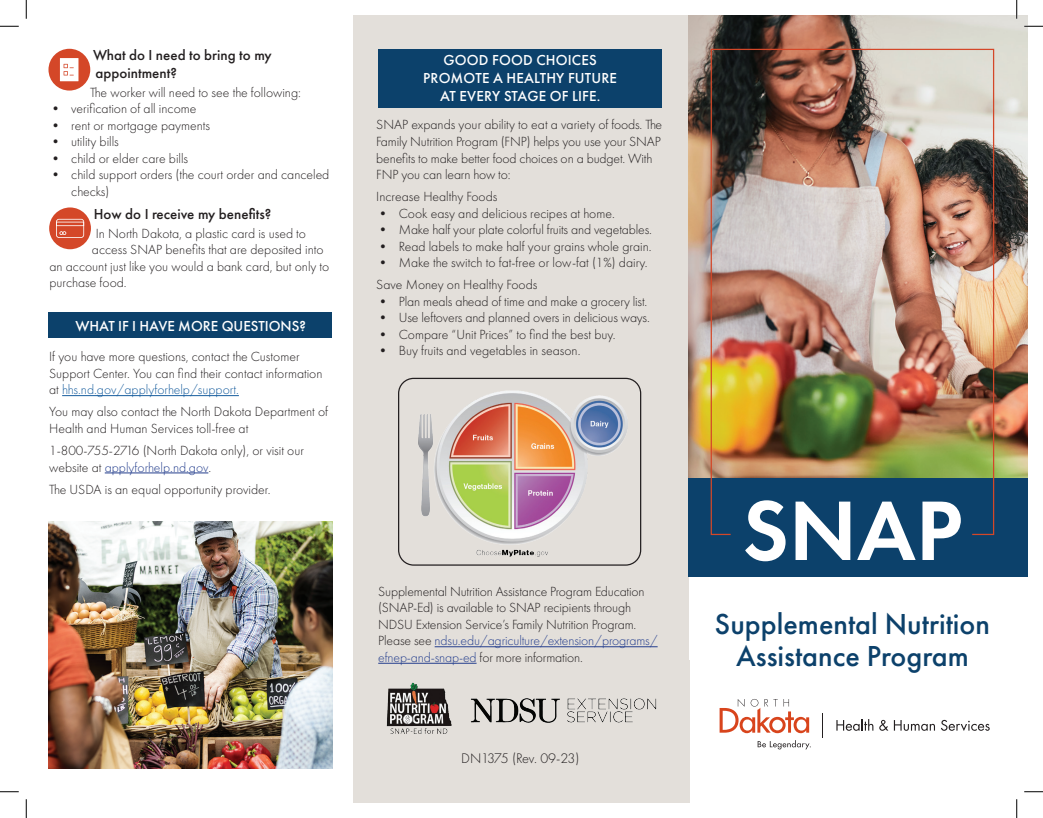
<style>
.page{position:relative;width:1043px;height:818px;background:#fff}
.page>*{position:absolute;margin:0;border:0;box-sizing:border-box;transform-origin:0 0}
.t1{font:600 87.5px "Futura PT";color:#fff}
.t2{font:500 30px/32.5px "Futura PT";color:#0c416b;text-align:center}
.t3{font:500 15px "Futura PT";letter-spacing:.01em;color:#fff}
.t4{font:500 15px/18px "Futura PT";color:#231f20}
.t5{font:300 14.38px "Futura PT";letter-spacing:-.04em;color:#231f20}
.t6{font:300 13.75px/16.5px "Futura PT";color:#231f20}
.s1{color:#175d9e}
.s2{color:#253f8e}
</style>
<div class="page">
<div style="left:353px;top:15px;width:336px;height:787px;background:#e3dfda"></div>
<img style="left:418px;top:390px;width:210px;height:167px">
<img style="left:689px;top:15px;width:339px;height:463px">
<svg style="left:822px;top:713px;width:1px;height:24px"></svg>
<svg style="left:757px;top:740px;width:53px;height:9px"></svg>
<svg style="left:719px;top:699px;width:90px;height:34px"></svg>
<svg style="left:836px;top:719px;width:37px;height:11px"></svg>
<svg style="left:879px;top:719px;width:110px;height:12px"></svg>
<img style="left:470px;top:698px;width:187px;height:25px">
<img style="left:386px;top:682px;width:66px;height:52px">
<hr style="left:62px;top:395px;width:177px;height:1px;background:#175d9e">
<hr style="left:105px;top:472px;width:103px;height:1px;background:#253f8e">
<hr style="left:434px;top:646px;width:223px;height:1px;background:#253f8e">
<hr style="left:378px;top:663px;width:98px;height:1px;background:#253f8e">
<div style="left:49px;top:312px;width:283px;height:26px;background:#0c416b"></div>
<div style="left:378px;top:49px;width:283px;height:58px;background:#0c416b"></div>
<div style="left:48px;top:49px;width:42px;height:42px;background:#d44728;border-radius:50%"></div>
<div style="left:60px;top:58px;width:18px;height:23px;background:#fff"></div>
<svg style="left:64px;top:64px;width:10px;height:12px"></svg>
<div style="left:398px;top:378px;width:243px;height:187px;border:1px solid #231f20;border-radius:15px"></div>
<img style="left:49px;top:521px;width:283px;height:247px">
<div style="left:49px;top:207px;width:42px;height:42px;background:#d44728;border-radius:50%"></div>
<svg style="left:56px;top:219px;width:28px;height:19px"></svg>
<div style="left:688px;top:478px;width:340px;height:99px;background:#0c416b"></div>
<img style="left:710px;top:48px;width:284px;height:487px">
<svg style="left:0;top:25px;width:19px;height:2px"></svg>
<svg style="left:1024px;top:25px;width:18px;height:2px"></svg>
<svg style="left:0;top:791px;width:19px;height:1px"></svg>
<svg style="left:1024px;top:791px;width:18px;height:1px"></svg>
<svg style="left:25px;top:0;width:2px;height:19px"></svg>
<svg style="left:25px;top:799px;width:2px;height:19px"></svg>
<svg style="left:1015px;top:0;width:2px;height:19px"></svg>
<svg style="left:1016px;top:799px;width:1px;height:19px"></svg>
<p class="t4" style="left:93px;top:46px;width:180px">What do I need to bring to my appointment?</p>
<p class="t6" style="left:90px;top:84px;width:212px">The worker will need to see the following:</p>
<p class="t6" style="left:49px;top:100px;width:149px">• verification of all income</p>
<p class="t6" style="left:49px;top:117px;width:163px">• rent or mortgage payments</p>
<p class="t6" style="left:49px;top:133px;width:72px">• utility bills</p>
<p class="t6" style="left:49px;top:150px;width:141px">• child or elder care bills</p>
<p class="t6" style="left:71px;top:166px;width:260px;text-indent:-22px">• child support orders (the court order and canceled checks)</p>
<p class="t4" style="left:94px;top:205px;width:179px">How do I receive my benefits?</p>
<p class="t6" style="left:96px;top:225px;width:212px">In North Dakota, a plastic card is used to</p>
<p class="t6" style="left:92px;top:241px;width:233px">access SNAP benefits that are deposited into</p>
<p class="t6" style="left:49px;top:258px;width:281px">an account just like you would a bank card, but only to</p>
<p class="t6" style="left:49px;top:274px;width:79px">purchase food.</p>
<p class="t3" style="left:75px;top:316px;width:232px">WHAT IF I HAVE MORE QUESTIONS?</p>
<p class="t6" style="left:49px;top:348px;width:275px">If you have more questions, contact the Customer<br>Support Center. You can find their contact information at <span class="s1">hhs.nd.gov/applyforhelp/support.</span></p>
<p class="t6" style="left:49px;top:403px;width:280px">You may also contact the North Dakota Department of<br>Health and Human Services toll-free at</p>
<p class="t6" style="left:49px;top:442px;width:256px">1-800-755-2716 (North Dakota only), or visit our website at <span class="s2">applyforhelp.nd.gov</span>.</p>
<p class="t6" style="left:49px;top:481px;width:223px">The USDA is an equal opportunity provider.</p>
<p class="t3" style="left:443px;top:51px;width:155px">GOOD FOOD CHOICES</p>
<p class="t3" style="left:423px;top:69px;width:195px">PROMOTE A HEALTHY FUTURE</p>
<p class="t3" style="left:440px;top:87px;width:162px">AT EVERY STAGE OF LIFE.</p>
<p class="t6" style="left:376px;top:117px;width:287px">SNAP expands your ability to eat a variety of foods. The Family Nutrition Program (FNP) helps you use your SNAP benefits to make better food choices on a budget. With FNP you can learn how to:</p>
<p class="t6" style="left:376px;top:188px;width:123px">Increase Healthy Foods</p>
<p class="t6" style="left:376px;top:205px;width:240px">• Cook easy and delicious recipes at home.</p>
<p class="t6" style="left:376px;top:221px;width:277px">• Make half your plate colorful fruits and vegetables.</p>
<p class="t6" style="left:376px;top:238px;width:277px">• Read labels to make half your grains whole grain.</p>
<p class="t6" style="left:376px;top:254px;width:273px">• Make the switch to fat-free or low-fat (1%) dairy.</p>
<p class="t6" style="left:376px;top:276px;width:162px">Save Money on Healthy Foods</p>
<p class="t6" style="left:376px;top:293px;width:272px">• Plan meals ahead of time and make a grocery list.</p>
<p class="t6" style="left:376px;top:309px;width:275px">• Use leftovers and planned overs in delicious ways.</p>
<p class="t6" style="left:376px;top:326px;width:241px">• Compare “Unit Prices” to find the best buy.</p>
<p class="t6" style="left:376px;top:342px;width:206px">• Buy fruits and vegetables in season.</p>
<p class="t6" style="left:378px;top:583px;width:281px">Supplemental Nutrition Assistance Program Education (SNAP-Ed) is available to SNAP recipients through NDSU Extension Service’s Family Nutrition Program.<br>Please see <span class="s2">ndsu.edu/agriculture/extension/programs/ efnep-and-snap-ed</span> for more information.</p>
<p class="t5" style="left:461px;top:750px;width:120px">DN1375 (Rev. 09-23)</p>
<p class="t1" style="left:742px;top:476px;width:222px">SNAP</p>
<p class="t2" style="left:715px;top:607px;width:276px">Supplemental Nutrition<br>Assistance Program</p>
</div>
